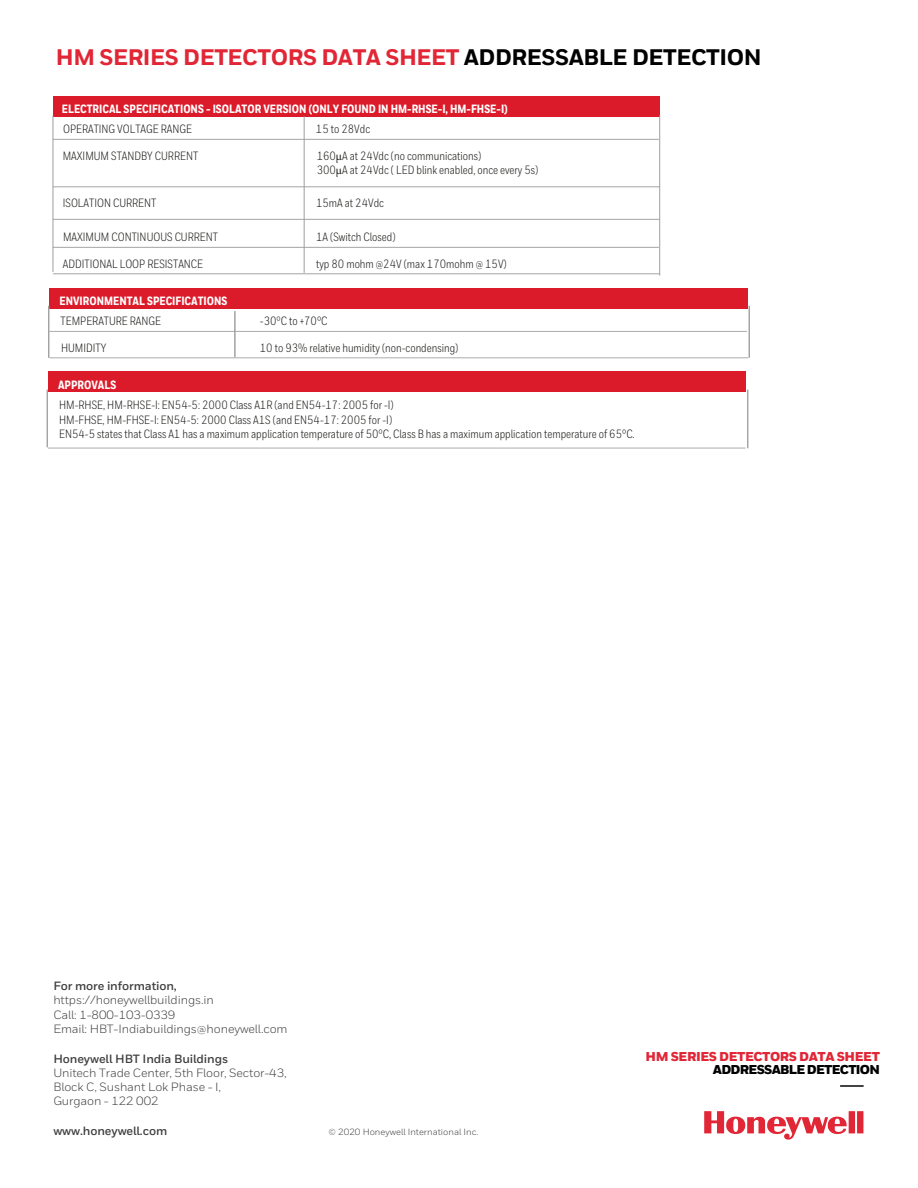
<style>
.page{position:relative;width:918px;height:1188px;background:#fff}
.page>*{position:absolute;margin:0;border:0;box-sizing:border-box;transform-origin:0 0}
.t1{font:800 22.5px "Honeywell Sans";letter-spacing:-.02em;color:#e12636}
.t2{font:900 12.9px "Honeywell Sans";letter-spacing:-.035em;color:#e12636}
.t3{font:900 12.9px "Honeywell Sans";letter-spacing:-.055em;color:#010102}
.t4{font:12px/14.4px "Honeywell Cond";color:#1d1d1b}
.t5{font:12px/14.5px "Honeywell Sans";letter-spacing:-.01em;color:#404041}
.t6{font:800 12px "Honeywell Cond";color:#fff}
.t7{font:700 12px "Honeywell Sans";letter-spacing:-.01em;color:#404041}
.t8{font:9px "Honeywell Sans";color:#404041}
.s1{color:#010102}
.s2{font-family:"Minion Pro"}
</style>
<div class="page">
<svg style="left:704px;top:1111px;width:159px;height:29px"></svg>
<hr style="left:840px;top:1085px;width:23px;height:2px;background:#404041">
<div style="left:53px;top:96px;width:119px;height:20px;background:#dc1b2a"></div>
<div style="left:172px;top:96px;width:488px;height:20px;background:#dc1b2a"></div>
<hr style="left:53px;top:139px;width:606px;height:1px;background:#9d9d9c">
<hr style="left:53px;top:187px;width:607px;height:1px;background:#9d9d9c">
<hr style="left:53px;top:219px;width:607px;height:1px;background:#9d9d9c">
<hr style="left:304px;top:116px;width:1px;height:157px;background:#9d9d9c">
<hr style="left:659px;top:115px;width:1px;height:161px;background:#9d9d9c">
<hr style="left:53px;top:115px;width:1px;height:157px;background:#9d9d9c">
<hr style="left:53px;top:247px;width:606px;height:1px;background:#9d9d9c">
<hr style="left:53px;top:274px;width:607px;height:1px;background:#9d9d9c">
<div style="left:49px;top:288px;width:137px;height:20px;background:#dc1b2a"></div>
<div style="left:186px;top:288px;width:562px;height:20px;background:#dc1b2a"></div>
<hr style="left:49px;top:331px;width:698px;height:1px;background:#9d9d9c">
<hr style="left:49px;top:358px;width:699px;height:1px;background:#9d9d9c">
<hr style="left:235px;top:311px;width:1px;height:46px;background:#9d9d9c">
<hr style="left:48px;top:306px;width:1px;height:52px;background:#9d9d9c">
<hr style="left:749px;top:306px;width:1px;height:52px;background:#9d9d9c">
<div style="left:48px;top:372px;width:137px;height:20px;background:#dc1b2a"></div>
<div style="left:185px;top:372px;width:561px;height:20px;background:#dc1b2a"></div>
<hr style="left:48px;top:448px;width:698px;height:1px;background:#9d9d9c">
<hr style="left:747px;top:390px;width:1px;height:58px;background:#9d9d9c">
<hr style="left:47px;top:390px;width:1px;height:57px;background:#9d9d9c">
<h1 class="t1" style="left:56px;top:43px;width:707px">HM SERIES DETECTORS DATA SHEET <span class="s1">ADDRESSABLE DETECTION</span></h1>
<p class="t6" style="left:62px;top:101px;width:447px">ELECTRICAL SPECIFICATIONS - ISOLATOR VERSION (ONLY FOUND IN HM-RHSE-I, HM-FHSE-I)</p>
<p class="t4" style="left:63px;top:122px;width:130px">OPERATING VOLTAGE RANGE</p>
<p class="t4" style="left:63px;top:149px;width:137px">MAXIMUM STANDBY CURRENT</p>
<p class="t4" style="left:63px;top:196px;width:95px">ISOLATION CURRENT</p>
<p class="t4" style="left:316px;top:122px;width:56px">15 to 28Vdc</p>
<p class="t4" style="left:317px;top:148px;width:223px">160<span class="s2">µ</span>A at 24Vdc (no communications)<br>300<span class="s2">µ</span>A at 24Vdc ( LED blink enabled, once every 5s)</p>
<p class="t4" style="left:316px;top:196px;width:69px">15mA at 24Vdc</p>
<p class="t4" style="left:63px;top:230px;width:156px">MAXIMUM CONTINUOUS CURRENT</p>
<p class="t4" style="left:63px;top:257px;width:142px">ADDITIONAL LOOP RESISTANCE</p>
<p class="t6" style="left:60px;top:293px;width:169px">ENVIRONMENTAL SPECIFICATIONS</p>
<p class="t4" style="left:61px;top:314px;width:102px">TEMPERATURE RANGE</p>
<p class="t4" style="left:61px;top:340px;width:47px">HUMIDITY</p>
<p class="t4" style="left:316px;top:230px;width:81px">1A (Switch Closed)</p>
<p class="t4" style="left:316px;top:257px;width:192px">typ 80 mohm @24V (max 170mohm @ 15V)</p>
<p class="t4" style="left:260px;top:313px;width:69px">-30°C to +70°C</p>
<p class="t4" style="left:260px;top:341px;width:200px">10 to 93% relative humidity (non-condensing)</p>
<p class="t6" style="left:58px;top:377px;width:60px">APPROVALS</p>
<p class="t4" style="left:59px;top:398px;width:577px">HM-RHSE, HM-RHSE-I: EN54-5: 2000 Class A1R (and EN54-17: 2005 for -I)<br>HM-FHSE, HM-FHSE-I: EN54-5: 2000 Class A1S (and EN54-17: 2005 for -I)<br>EN54-5 states that Class A1 has a maximum application temperature of 50°C, Class B has a maximum application temperature of 65°C.</p>
<p class="t7" style="left:53px;top:979px;width:125px">For more information,</p>
<p class="t5" style="left:53px;top:993px;width:236px">https://honeywellbuildings.in<br>Call: 1-800-103-0339<br>Email: HBT-Indiabuildings@honeywell.com</p>
<p class="t7" style="left:53px;top:1051px;width:176px">Honeywell HBT India Buildings</p>
<p class="t5" style="left:53px;top:1065px;width:235px">Unitech Trade Center, 5th Floor, Sector-43,<br>Block C, Sushant Lok Phase - I,<br>Gurgaon - 122 002</p>
<p class="t7" style="left:53px;top:1123px;width:115px">www.honeywell.com</p>
<p class="t8" style="left:329px;top:1126px;width:151px">© 2020 Honeywell International Inc.</p>
<p class="t2" style="left:646px;top:1048px;width:236px">HM SERIES DETECTORS DATA SHEET</p>
<p class="t3" style="left:713px;top:1061px;width:169px">ADDRESSABLE DETECTION</p>
</div>
